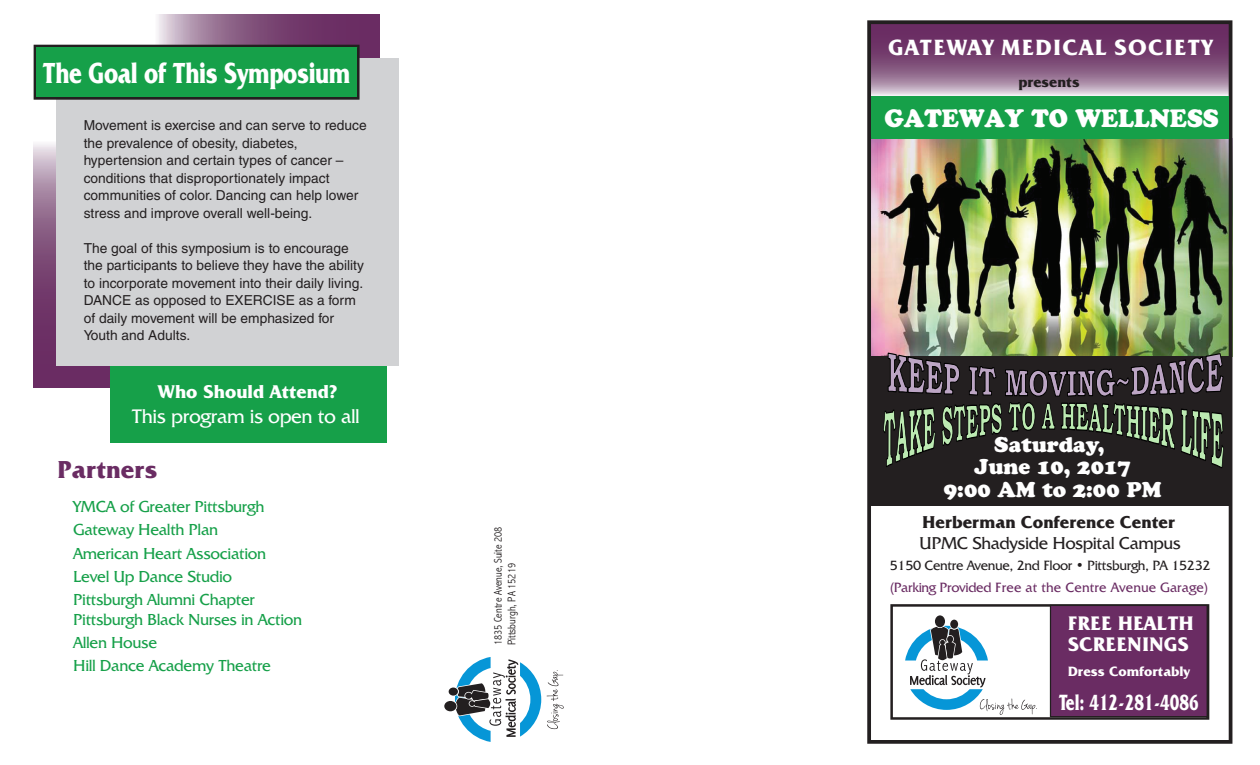
<style>
.page{position:relative;width:1260px;height:765px;background:#fff}
.page>*{position:absolute;margin:0;border:0;box-sizing:border-box;transform-origin:0 0}
.t1{font:700 29.62px "Friz Quadrata IT Cby BT";letter-spacing:-.015em;color:#fff;scale:.8 1}
.t2{font:25px "Cooper Black Std";color:#fff;scale:.94 1}
.t3{font:700 25px "Friz Quadrata IT Cby BT";color:#6a2c63}
.t4{font:700 22.5px "Friz Quadrata IT Cby BT";letter-spacing:.055em;color:#fff}
.t5{font:700 22.5px "Friz Quadrata IT Cby BT";color:#fff;scale:.72 1}
.t6{font:21.25px/22.5px "Cooper Black Std";color:#fff;text-align:center}
.t7{font:20px "Friz Quadrata IT Cby BT";letter-spacing:-.025em;color:#fff}
.t8{font:700 20px/21.2px "Friz Quadrata IT Cby BT";color:#fff}
.t9{font:700 18.75px "Friz Quadrata IT Cby BT";color:#fff}
.t10{font:17.5px/21px "Friz Quadrata IT Cby BT";letter-spacing:-.03em;color:#231f20}
.t11{font:16.25px/23.2px "Friz Quadrata IT Cby BT";letter-spacing:-.025em;color:#16a049}
.t12{font:700 15px "Friz Quadrata IT Cby BT";color:#231f20}
.t13{font:13.75px/17.5px "Helvetica";color:#231f20}
.t14{font:13.75px "Friz Quadrata IT Cby BT";letter-spacing:-.03em;color:#231f20}
.t15{font:13.75px "Friz Quadrata IT Cby BT";color:#6a2c63}
.t16{font:700 13.75px "Friz Quadrata IT Cby BT";color:#fff}
.t17{font:300 condensed 11.25px/13.8px "Abadi";color:#231f20}
.s1{font-weight:700}
</style>
<div class="page">
<svg style="left:872px;top:25px;width:355px;height:71px;background:#8a5c84"></svg>
<div style="left:110px;top:366px;width:276px;height:77px;background:#16a049"></div>
<svg style="left:154px;top:15px;width:225px;height:43px;background:#895b83"></svg>
<svg style="left:34px;top:144px;width:76px;height:243px;background:#83537e"></svg>
<img style="left:872px;top:139px;width:355px;height:217px">
<div style="left:890px;top:604px;width:319px;height:116px;border:2px solid #231f20"></div>
<div style="left:1050px;top:605px;width:157px;height:112px;background:#6a2c63"></div>
<div style="left:1050px;top:605px;width:158px;height:112px;border:1px solid #231f20"></div>
<svg style="left:905px;top:615px;width:83px;height:95px"></svg>
<img style="left:979px;top:697px;width:58px;height:18px">
<div style="left:56px;top:58px;width:343px;height:308px;background:#d1d2d4"></div>
<div style="left:34px;top:45px;width:326px;height:55px;border:5px solid #231f20"></div>
<div style="left:36px;top:47px;width:321px;height:50px;background:#16a049"></div>
<svg style="left:444px;top:657px;width:97px;height:85px"></svg>
<img style="left:546px;top:670px;width:18px;height:59px">
<div style="left:867px;top:20px;width:365px;height:724px;border:4px solid #231f20"></div>
<div style="left:871px;top:96px;width:358px;height:43px;background:#16a049"></div>
<div style="left:870px;top:356px;width:361px;height:150px;background:#231f20"></div>
<svg style="left:883px;top:353px;width:341px;height:115px"></svg>
<p class="t1" style="left:43px;top:55px;width:386px">The Goal of This Symposium</p>
<p class="t13" style="left:84px;top:116px;width:284px">Movement is exercise and can serve to reduce the prevalence of obesity, diabetes, hypertension and certain types of cancer – conditions that disproportionately impact communities of color. Dancing can help lower stress and improve overall well-being.</p>
<p class="t13" style="left:84px;top:239px;width:282px">The goal of this symposium is to encourage the participants to believe they have the ability to incorporate movement into their daily living.<br>DANCE as opposed to EXERCISE as a form of daily movement will be emphasized for Youth and Adults.</p>
<p class="t9" style="left:158px;top:380px;width:181px">Who Should Attend?</p>
<p class="t7" style="left:131px;top:404px;width:230px">This program is open to all</p>
<p class="t3" style="left:57px;top:454px;width:102px">Partners</p>
<p class="t11" style="left:73px;top:495px;width:195px">YMCA of Greater Pittsburgh<br>Gateway Health Plan<br>American Heart Association<br>Level Up Dance Studio<br>Pittsburgh Alumni Chapter</p>
<p class="t11" style="left:73px;top:607px;width:231px">Pittsburgh Black Nurses in Action<br>Allen House<br>Hill Dance Academy Theatre</p>
<p class="t17" style="left:491px;top:645px;width:120px;rotate:-90deg">1835 Centre Avenue, Suite 208<br>Pittsburgh, PA 15219</p>
<p class="t4" style="left:888px;top:33px;width:326px">GATEWAY MEDICAL SOCIETY</p>
<p class="t12" style="left:1018px;top:73px;width:63px">presents</p>
<p class="t2" style="left:884px;top:103px;width:357px">GATEWAY TO WELLNESS</p>
<p class="t6" style="left:944px;top:433px;width:219px">Saturday,<br>June 10, 2017<br>9:00 AM to 2:00 PM</p>
<p class="t10" style="left:919px;top:512px;width:263px"><span class="s1">Herberman Conference Center<br></span>UPMC Shadyside Hospital Campus</p>
<p class="t14" style="left:890px;top:557px;width:322px">5150 Centre Avenue, 2nd Floor • Pittsburgh, PA 15232</p>
<p class="t15" style="left:889px;top:579px;width:321px">(Parking Provided Free at the Centre Avenue Garage)</p>
<p class="t8" style="left:1068px;top:612px;width:128px">FREE HEALTH<br>SCREENINGS</p>
<p class="t16" style="left:1068px;top:663px;width:124px">Dress Comfortably</p>
<p class="t5" style="left:1059px;top:689px;width:196px">Tel: 412-281-4086</p>
</div>
